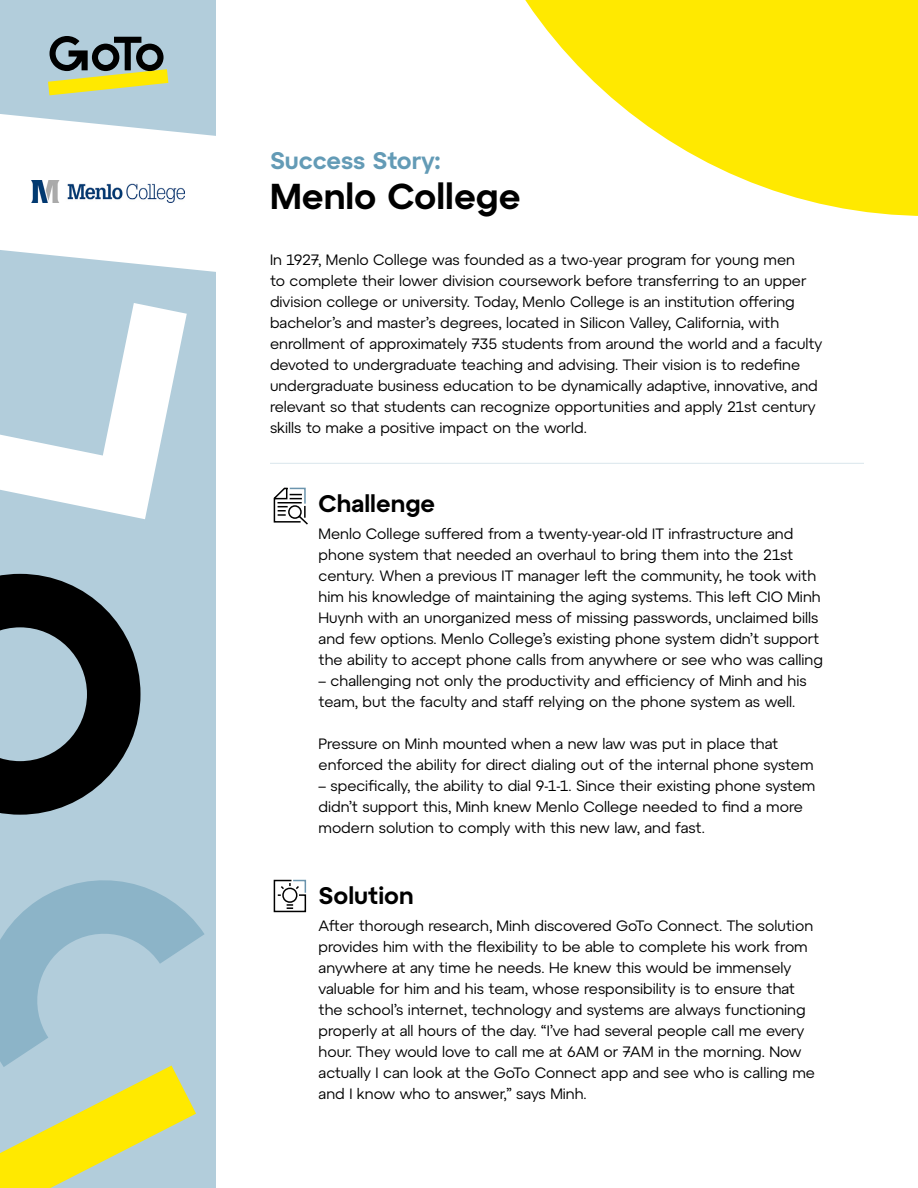
<style>
.page{position:relative;width:918px;height:1188px;background:#fff}
.page>*{position:absolute;margin:0;border:0;box-sizing:border-box;transform-origin:0 0}
.t1{font:600 36px "Atyp BL Text";color:#000}
.t2{font:600 24px "Atyp BL Text";color:#000}
.t3{font:600 24px "Atyp BL Text";color:#639bb6}
.t4{font:15px/21px "Atyp BL Text";color:#000}
</style>
<div class="page">
<div style="left:0;top:0;width:216px;height:1188px;background:#b2cddb"></div>
<svg style="left:0;top:114px;width:216px;height:158px;background:#f2f7f9"></svg>
<svg style="left:525px;top:0;width:393px;height:216px;fill:#ffe900"></svg>
<hr style="left:270px;top:463px;width:594px;height:1px;background:#d9e6ec">
<svg style="left:0;top:574px;width:141px;height:241px"></svg>
<svg style="left:48px;top:36px;width:120px;height:59px"></svg>
<svg style="left:0;top:303px;width:187px;height:216px"></svg>
<svg style="left:0;top:880px;width:204px;height:308px"></svg>
<svg style="left:273px;top:487px;width:35px;height:38px"></svg>
<svg style="left:273px;top:879px;width:34px;height:34px"></svg>
<img style="left:32px;top:181px;width:152px;height:21px">
<h2 class="t3" style="left:270px;top:146px;width:172px">Success Story:</h2>
<h1 class="t1" style="left:270px;top:175px;width:252px">Menlo College</h1>
<p class="t4" style="left:270px;top:249px;width:554px">In 1927, Menlo College was founded as a two-year program for young men<br>to complete their lower division coursework before transferring to an upper division college or university. Today, Menlo College is an institution offering bachelor’s and master’s degrees, located in Silicon Valley, California, with enrollment of approximately 735 students from around the world and a faculty devoted to undergraduate teaching and advising. Their vision is to redefine undergraduate business education to be dynamically adaptive, innovative, and relevant so that students can recognize opportunities and apply 21st century skills to make a positive impact on the world.</p>
<h2 class="t2" style="left:319px;top:489px;width:118px">Challenge</h2>
<p class="t4" style="left:319px;top:523px;width:506px">Menlo College suffered from a twenty-year-old IT infrastructure and phone system that needed an overhaul to bring them into the 21st century. When a previous IT manager left the community, he took with him his knowledge of maintaining the aging systems. This left CIO Minh Huynh with an unorganized mess of missing passwords, unclaimed bills and few options. Menlo College’s existing phone system didn’t support the ability to accept phone calls from anywhere or see who was calling</p>
<p class="t4" style="left:319px;top:670px;width:490px">– challenging not only the productivity and efficiency of Minh and his team, but the faculty and staff relying on the phone system as well.</p>
<p class="t4" style="left:319px;top:733px;width:496px">Pressure on Minh mounted when a new law was put in place that enforced the ability for direct dialing out of the internal phone system</p>
<p class="t4" style="left:319px;top:775px;width:498px">– specifically, the ability to dial 9-1-1. Since their existing phone system didn’t support this, Minh knew Menlo College needed to find a more modern solution to comply with this new law, and fast.</p>
<h2 class="t2" style="left:319px;top:881px;width:97px">Solution</h2>
<p class="t4" style="left:319px;top:915px;width:498px">After thorough research, Minh discovered GoTo Connect. The solution provides him with the flexibility to be able to complete his work from anywhere at any time he needs. He knew this would be immensely valuable for him and his team, whose responsibility is to ensure that the school’s internet, technology and systems are always functioning properly at all hours of the day. “I’ve had several people call me every hour. They would love to call me at 6AM or 7AM in the morning. Now actually I can look at the GoTo Connect app and see who is calling me and I know who to answer,” says Minh.</p>
</div>
